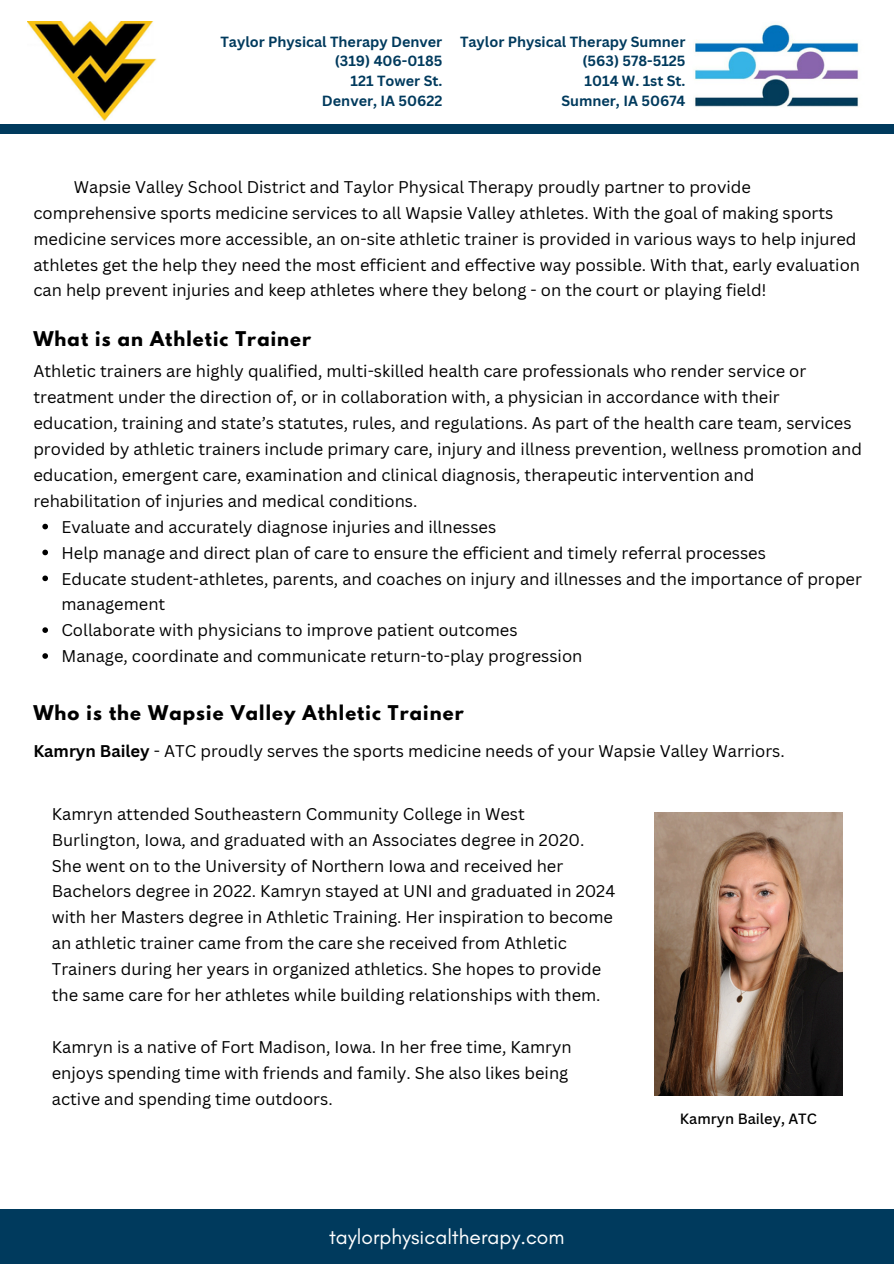
<style>
.page{position:relative;width:894px;height:1264px;background:#fff}
.page>*{position:absolute;margin:0;border:0;box-sizing:border-box;transform-origin:0 0}
.t1{font:21px "Glacial Indifference";color:#fff}
.t2{font:700 18px "League Spartan";letter-spacing:.06em;color:#000}
.t3{font:16.5px/25.8px "Canva Sans";color:#000}
.t4{font:500 14.55px "Canva Sans";color:#000}
.t5{font:700 14.4px "Canva Sans";color:#003a5d}
.s1{font-weight:700}
</style>
<div class="page">
<img style="left:695px;top:23px;width:164px;height:84px">
<div style="left:0;top:125px;width:893px;height:9px;background:#003a5d"></div>
<div style="left:0;top:1209px;width:893px;height:54px;background:#003a5d"></div>
<img style="left:654px;top:812px;width:188px;height:283px">
<img style="left:27px;top:21px;width:130px;height:100px">
<svg style="left:42px;top:524px;width:6px;height:5px"></svg>
<svg style="left:42px;top:549px;width:6px;height:6px"></svg>
<svg style="left:42px;top:575px;width:6px;height:6px"></svg>
<svg style="left:42px;top:627px;width:6px;height:6px"></svg>
<svg style="left:42px;top:653px;width:6px;height:6px"></svg>
<h3 class="t5" style="left:220px;top:31px;width:223px">Taylor Physical Therapy Denver</h3>
<p class="t5" style="left:335px;top:51px;width:109px">(319) 406-0185</p>
<p class="t5" style="left:350px;top:71px;width:93px">121 Tower St.</p>
<h1 class="t5" style="left:322px;top:91px;width:122px">Denver, IA 50622</h1>
<h3 class="t5" style="left:460px;top:31px;width:227px">Taylor Physical Therapy Sumner</h3>
<p class="t5" style="left:582px;top:51px;width:104px">(563) 578-5125</p>
<p class="t5" style="left:584px;top:71px;width:102px">1014 W. 1st St.</p>
<p class="t5" style="left:561px;top:91px;width:126px">Sumner, IA 50674</p>
<p class="t3" style="left:33px;top:173px;width:828px;text-indent:40px">Wapsie Valley School District and Taylor Physical Therapy proudly partner to provide comprehensive sports medicine services to all Wapsie Valley athletes. With the goal of making sports medicine services more accessible, an on-site athletic trainer is provided in various ways to help injured athletes get the help they need the most efficient and effective way possible. With that, early evaluation can help prevent injuries and keep athletes where they belong - on the court or playing field!</p>
<p class="t2" style="left:33px;top:330px;width:279px">What is an Athletic Trainer</p>
<p class="t3" style="left:33px;top:358px;width:829px">Athletic trainers are highly qualified, multi-skilled health care professionals who render service or treatment under the direction of, or in collaboration with, a physician in accordance with their education, training and state’s statutes, rules, and regulations. As part of the health care team, services provided by athletic trainers include primary care, injury and illness prevention, wellness promotion and education, emergent care, examination and clinical diagnosis, therapeutic intervention and rehabilitation of injuries and medical conditions.</p>
<p class="t3" style="left:61px;top:513px;width:436px">Evaluate and accurately diagnose injuries and illnesses</p>
<p class="t3" style="left:61px;top:539px;width:705px">Help manage and direct plan of care to ensure the efficient and timely referral processes</p>
<p class="t3" style="left:61px;top:565px;width:801px">Educate student-athletes, parents, and coaches on injury and illnesses and the importance of proper management</p>
<p class="t3" style="left:61px;top:617px;width:457px">Collaborate with physicians to improve patient outcomes</p>
<p class="t3" style="left:61px;top:643px;width:522px">Manage, coordinate and communicate return-to-play progression</p>
<p class="t2" style="left:33px;top:704px;width:431px">Who is the Wapsie Valley Athletic Trainer</p>
<h3 class="t3" style="left:33px;top:737px;width:752px"><span class="s1">Kamryn Bailey</span> - ATC proudly serves the sports medicine needs of your Wapsie Valley Warriors.</h3>
<p class="t3" style="left:52px;top:800px;width:565px">Kamryn attended Southeastern Community College in West Burlington, Iowa, and graduated with an Associates degree in 2020.<br>She went on to the University of Northern Iowa and received her Bachelors degree in 2022. Kamryn stayed at UNI and graduated in 2024 with her Masters degree in Athletic Training. Her inspiration to become an athletic trainer came from the care she received from Athletic Trainers during her years in organized athletics. She hopes to provide the same care for her athletes while building relationships with them.</p>
<h3 class="t3" style="left:52px;top:1033px;width:521px">Kamryn is a native of Fort Madison, Iowa. In her free time, Kamryn enjoys spending time with friends and family. She also likes being active and spending time outdoors.</h3>
<h3 class="t1" style="left:329px;top:1224px;width:237px">taylorphysicaltherapy.com</h3>
<p class="t4" style="left:679px;top:1108px;width:138px">Kamryn Bailey, ATC</p>
</div>
